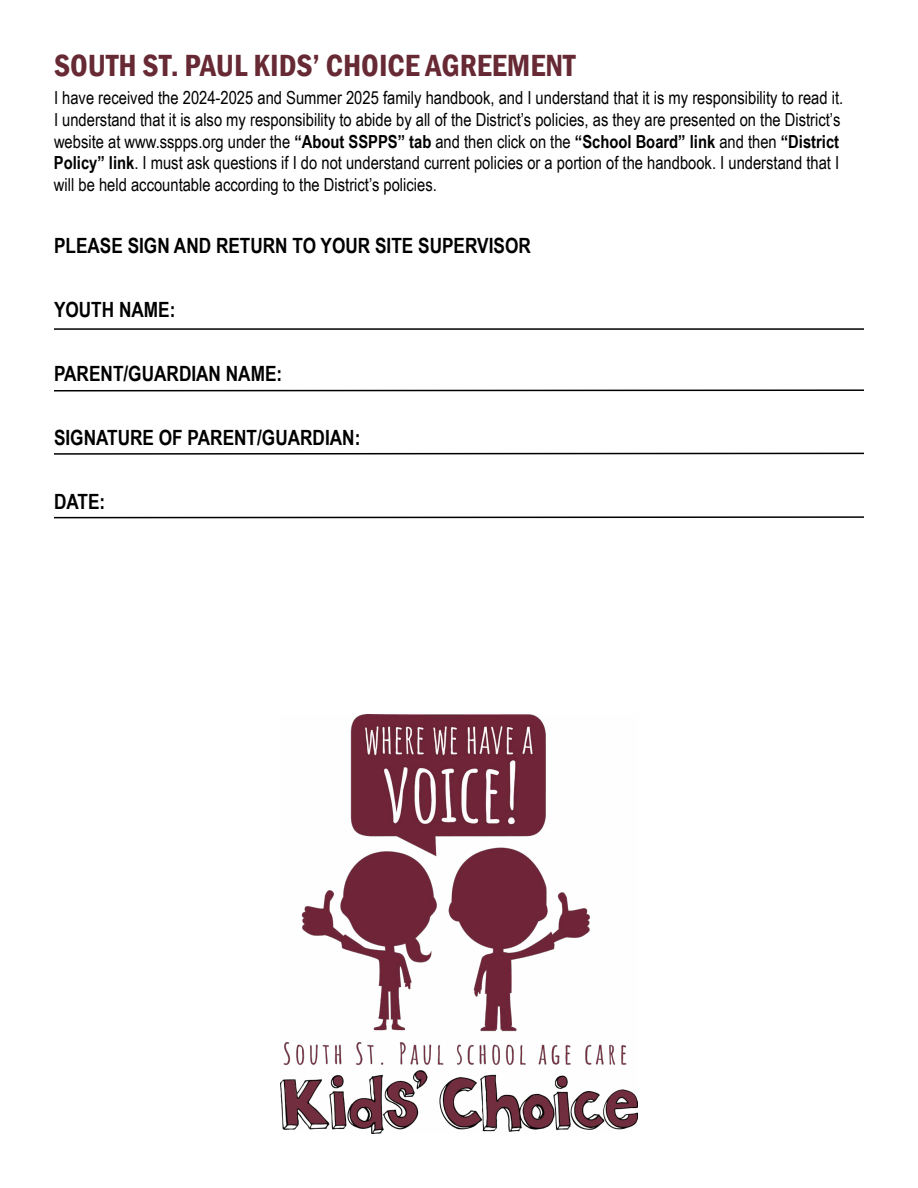
<style>
.page{position:relative;width:918px;height:1188px;background:#fff}
.page>*{position:absolute;margin:0;border:0;box-sizing:border-box;transform-origin:0 0}
.t1{font:600 condensed 31.5px "Franklin Gothic";color:#672a34}
.t2{font:700 21px "Arial Narrow";color:#000}
.t3{font:18px/21.6px "Arial Narrow";color:#000}
.s1{font-weight:700}
</style>
<div class="page">
<hr style="left:54px;top:328px;width:810px;height:2px;background:#000">
<svg style="left:54px;top:389px;width:810px;height:3px;background:#7f7f7f"></svg>
<svg style="left:54px;top:452px;width:810px;height:3px;background:#7f7f7f"></svg>
<svg style="left:54px;top:516px;width:810px;height:3px;background:#7f7f7f"></svg>
<img style="left:281px;top:715px;width:356px;height:419px">
<h1 class="t1" style="left:54px;top:44px;width:523px">SOUTH ST. PAUL KIDS’ CHOICE AGREEMENT</h1>
<p class="t3" style="left:54px;top:87px;width:791px">I have received the 2024-2025 and Summer 2025 family handbook, and I understand that it is my responsibility to read it.<br>I understand that it is also my responsibility to abide by all of the District’s policies, as they are presented on the District’s website at www.sspps.org under the <span class="s1">“About SSPPS” tab</span> and then click on the <span class="s1">“School Board” link</span> and then <span class="s1">“District Policy” link</span>. I must ask questions if I do not understand current policies or a portion of the handbook. I understand that I will be held accountable according to the District’s policies.</p>
<p class="t2" style="left:54px;top:230px;width:478px">PLEASE SIGN AND RETURN TO YOUR SITE SUPERVISOR</p>
<p class="t2" style="left:54px;top:294px;width:123px">YOUTH NAME:</p>
<p class="t2" style="left:54px;top:357px;width:230px">PARENT/GUARDIAN NAME:</p>
<p class="t2" style="left:54px;top:421px;width:308px">SIGNATURE OF PARENT/GUARDIAN:</p>
<p class="t2" style="left:54px;top:485px;width:53px">DATE:</p>
</div>
